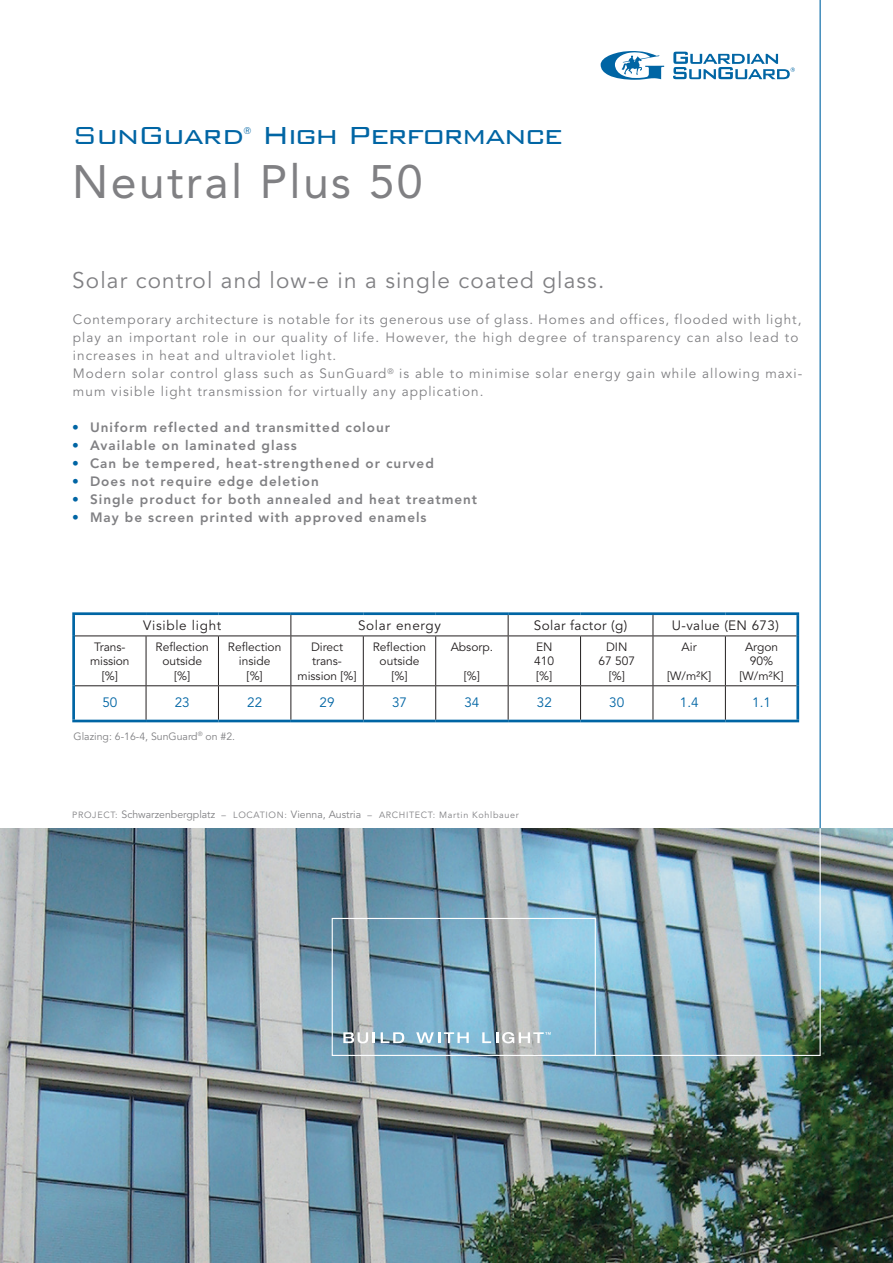
<style>
.page{position:relative;width:893px;height:1263px;background:#fff}
.page>*{position:absolute;margin:0;border:0;box-sizing:border-box;transform-origin:0 0}
.t1{font:46.5px "Avenir LT Std";letter-spacing:.05em;color:#808083}
.t2{font:300 33px "Bank Gothic";letter-spacing:-.05em;color:#0065a4}
.t3{font:22.5px "Avenir LT Std";letter-spacing:.05em;color:#808083}
.t4{font:13.5px/18px "Avenir LT Std";letter-spacing:.075em;color:#808083}
.t5{font:800 13.5px "Avenir LT Std";letter-spacing:.075em;color:#808083}
.t6{font:13.5px "Avenir LT Std";letter-spacing:.03em;color:#231f20}
.t7{font:13.5px "Avenir LT Std";letter-spacing:.05em;color:#231f20}
.t8{font:13.5px "Avenir LT Std";color:#0065a4}
.t9{font:12px/14.4px "Avenir LT Std";color:#231f20;text-align:center}
.t10{font:10.5px "Avenir LT Std";color:#808083}
.t11{font:300 9.6px "Bank Gothic";color:#0065a4}
.t12{font:9px "Avenir LT Std";letter-spacing:.075em;color:#808083}
.s1{color:#0065a4}
.s2{font-size:10.5px}
</style>
<div class="page">
<img style="left:0;top:828px;width:893px;height:435px">
<svg style="left:75px;top:686px;width:721px;height:34px"></svg>
<hr style="left:72px;top:612px;width:74px;height:3px;background:#0065a4">
<hr style="left:72px;top:615px;width:3px;height:21px;background:#0065a4">
<hr style="left:146px;top:612px;width:72px;height:3px;background:#0065a4">
<hr style="left:218px;top:612px;width:73px;height:3px;background:#0065a4">
<hr style="left:291px;top:612px;width:72px;height:3px;background:#0065a4">
<hr style="left:363px;top:612px;width:73px;height:3px;background:#0065a4">
<hr style="left:436px;top:612px;width:72px;height:3px;background:#0065a4">
<hr style="left:508px;top:612px;width:73px;height:3px;background:#0065a4">
<hr style="left:581px;top:612px;width:72px;height:3px;background:#0065a4">
<hr style="left:653px;top:612px;width:72px;height:3px;background:#0065a4">
<hr style="left:725px;top:612px;width:74px;height:3px;background:#0065a4">
<hr style="left:796px;top:615px;width:3px;height:21px;background:#0065a4">
<hr style="left:72px;top:636px;width:3px;height:50px;background:#0065a4">
<hr style="left:796px;top:636px;width:3px;height:50px;background:#0065a4">
<hr style="left:72px;top:686px;width:3px;height:34px;background:#0065a4">
<hr style="left:796px;top:686px;width:3px;height:34px;background:#0065a4">
<hr style="left:72px;top:720px;width:74px;height:2px;background:#0065a4">
<hr style="left:146px;top:720px;width:72px;height:2px;background:#0065a4">
<hr style="left:218px;top:720px;width:73px;height:2px;background:#0065a4">
<hr style="left:291px;top:720px;width:72px;height:2px;background:#0065a4">
<hr style="left:363px;top:720px;width:73px;height:2px;background:#0065a4">
<hr style="left:436px;top:720px;width:72px;height:2px;background:#0065a4">
<hr style="left:508px;top:720px;width:73px;height:2px;background:#0065a4">
<hr style="left:581px;top:720px;width:72px;height:2px;background:#0065a4">
<hr style="left:653px;top:720px;width:72px;height:2px;background:#0065a4">
<hr style="left:725px;top:720px;width:74px;height:2px;background:#0065a4">
<svg style="left:290px;top:615px;width:1px;height:20px"></svg>
<svg style="left:508px;top:615px;width:1px;height:20px"></svg>
<svg style="left:653px;top:615px;width:1px;height:20px"></svg>
<hr style="left:75px;top:635px;width:71px;height:1px;background:#231f20">
<hr style="left:146px;top:635px;width:72px;height:1px;background:#231f20">
<hr style="left:146px;top:636px;width:1px;height:49px;background:#231f20">
<hr style="left:218px;top:635px;width:73px;height:1px;background:#231f20">
<hr style="left:218px;top:636px;width:1px;height:49px;background:#231f20">
<hr style="left:291px;top:635px;width:72px;height:1px;background:#231f20">
<hr style="left:290px;top:636px;width:1px;height:49px;background:#231f20">
<hr style="left:363px;top:635px;width:73px;height:1px;background:#231f20">
<hr style="left:363px;top:636px;width:1px;height:49px;background:#231f20">
<hr style="left:436px;top:635px;width:72px;height:1px;background:#231f20">
<hr style="left:435px;top:636px;width:1px;height:49px;background:#231f20">
<hr style="left:508px;top:635px;width:73px;height:1px;background:#231f20">
<hr style="left:508px;top:636px;width:1px;height:49px;background:#231f20">
<hr style="left:581px;top:635px;width:72px;height:1px;background:#231f20">
<hr style="left:580px;top:636px;width:1px;height:49px;background:#231f20">
<hr style="left:653px;top:635px;width:72px;height:1px;background:#231f20">
<hr style="left:653px;top:636px;width:1px;height:49px;background:#231f20">
<hr style="left:725px;top:635px;width:71px;height:1px;background:#231f20">
<hr style="left:725px;top:636px;width:1px;height:49px;background:#231f20">
<hr style="left:75px;top:685px;width:71px;height:1px;background:#231f20">
<hr style="left:146px;top:685px;width:72px;height:1px;background:#231f20">
<hr style="left:146px;top:686px;width:1px;height:34px;background:#231f20">
<hr style="left:218px;top:685px;width:73px;height:1px;background:#231f20">
<hr style="left:218px;top:686px;width:1px;height:34px;background:#231f20">
<hr style="left:291px;top:685px;width:72px;height:1px;background:#231f20">
<hr style="left:290px;top:686px;width:1px;height:34px;background:#231f20">
<hr style="left:363px;top:685px;width:73px;height:1px;background:#231f20">
<hr style="left:363px;top:686px;width:1px;height:34px;background:#231f20">
<hr style="left:436px;top:685px;width:72px;height:1px;background:#231f20">
<hr style="left:435px;top:686px;width:1px;height:34px;background:#231f20">
<hr style="left:508px;top:685px;width:73px;height:1px;background:#231f20">
<hr style="left:508px;top:686px;width:1px;height:34px;background:#231f20">
<hr style="left:581px;top:685px;width:72px;height:1px;background:#231f20">
<hr style="left:580px;top:686px;width:1px;height:34px;background:#231f20">
<hr style="left:653px;top:685px;width:72px;height:1px;background:#231f20">
<hr style="left:653px;top:686px;width:1px;height:34px;background:#231f20">
<hr style="left:725px;top:685px;width:71px;height:1px;background:#231f20">
<hr style="left:725px;top:686px;width:1px;height:34px;background:#231f20">
<img style="left:562px;top:827px;width:259px;height:229px">
<svg style="left:343px;top:1032px;width:32px;height:11px"></svg>
<svg style="left:381px;top:1032px;width:23px;height:11px"></svg>
<svg style="left:416px;top:1032px;width:53px;height:11px"></svg>
<svg style="left:482px;top:1032px;width:69px;height:11px"></svg>
<div style="left:332px;top:918px;width:264px;height:138px;border:1px solid #fff"></div>
<hr style="left:820px;top:0;width:1px;height:828px;background:#0065a4">
<svg style="left:673px;top:52px;width:122px;height:27px"></svg>
<svg style="left:601px;top:51px;width:63px;height:29px"></svg>
<h2 class="t2" style="left:72px;top:110px;width:174px">SunGuard</h2>
<p class="t11" style="left:243px;top:124px;width:10px">®</p>
<h2 class="t2" style="left:262px;top:110px;width:303px">High Performance</h2>
<h1 class="t1" style="left:72px;top:155px;width:352px">Neutral Plus 50</h1>
<h3 class="t3" style="left:72px;top:267px;width:533px">Solar control and low-e in a single coated glass.</h3>
<p class="t4" style="left:73px;top:311px;width:731px">Contemporary architecture is notable for its generous use of glass. Homes and offices, flooded with light, play an important role in our quality of life. However, the high degree of transparency can also lead to increases in heat and ultraviolet light.<br>Modern solar control glass such as SunGuard<sup>®</sup> is able to minimise solar energy gain while allowing maxi&shy;mum visible light transmission for virtually any application.</p>
<p class="t5" style="left:72px;top:419px;width:319px"><span class="s1">•</span> Uniform reflected and transmitted colour</p>
<p class="t5" style="left:72px;top:437px;width:226px"><span class="s1">•</span> Available on laminated glass</p>
<p class="t5" style="left:72px;top:455px;width:363px"><span class="s1">•</span> Can be tempered, heat-strengthened or curved</p>
<p class="t5" style="left:72px;top:473px;width:248px"><span class="s1">•</span> Does not require edge deletion</p>
<p class="t5" style="left:72px;top:491px;width:406px"><span class="s1">•</span> Single product for both annealed and heat treatment</p>
<p class="t5" style="left:72px;top:509px;width:356px"><span class="s1">•</span> May be screen printed with approved enamels</p>
<p class="t7" style="left:143px;top:617px;width:80px">Visible light</p>
<p class="t7" style="left:358px;top:617px;width:84px">Solar energy</p>
<p class="t6" style="left:534px;top:617px;width:95px">Solar factor (g)</p>
<p class="t6" style="left:672px;top:617px;width:109px">U-value (EN 673)</p>
<p class="t9" style="left:90px;top:640px;width:41px">Trans&shy;mission [%]</p>
<p class="t9" style="left:156px;top:640px;width:55px">Reflection outside [%]</p>
<p class="t9" style="left:228px;top:640px;width:55px">Reflection inside<br>[%]</p>
<p class="t9" style="left:298px;top:640px;width:60px">Direct trans&shy;mission [%]</p>
<p class="t9" style="left:373px;top:640px;width:55px">Reflection outside [%]</p>
<p class="t9" style="left:451px;top:640px;width:44px">Absorp.</p>
<p class="t9" style="left:464px;top:669px;width:18px">[%]</p>
<p class="t9" style="left:534px;top:640px;width:22px;text-align:left">EN<br>410 [%]</p>
<p class="t9" style="left:598px;top:640px;width:38px">DIN<br>67 507 [%]</p>
<p class="t9" style="left:682px;top:640px;width:17px">Air</p>
<p class="t9" style="left:667px;top:669px;width:46px">[W/m²K]</p>
<p class="t9" style="left:739px;top:640px;width:46px">Argon<br>90% [W/m²K]</p>
<p class="t8" style="left:102px;top:694px;width:17px">50</p>
<p class="t8" style="left:175px;top:694px;width:17px">23</p>
<p class="t8" style="left:247px;top:694px;width:17px">22</p>
<p class="t8" style="left:320px;top:694px;width:17px">29</p>
<p class="t8" style="left:392px;top:694px;width:17px">37</p>
<p class="t8" style="left:464px;top:694px;width:17px">34</p>
<p class="t8" style="left:537px;top:694px;width:17px">32</p>
<p class="t8" style="left:609px;top:694px;width:17px">30</p>
<p class="t8" style="left:680px;top:694px;width:20px">1.4</p>
<p class="t8" style="left:752px;top:694px;width:20px">1.1</p>
<p class="t10" style="left:74px;top:730px;width:163px">Glazing: 6-16-4, SunGuard<sup>®</sup> on #2.</p>
<p class="t12" style="left:72px;top:810px;width:448px">PROJECT: <span class="s2">Schwarzenbergplatz</span> – LOCATION: <span class="s2">Vienna, Austria</span> – ARCHITECT: Martin Kohlbauer</p>
</div>
